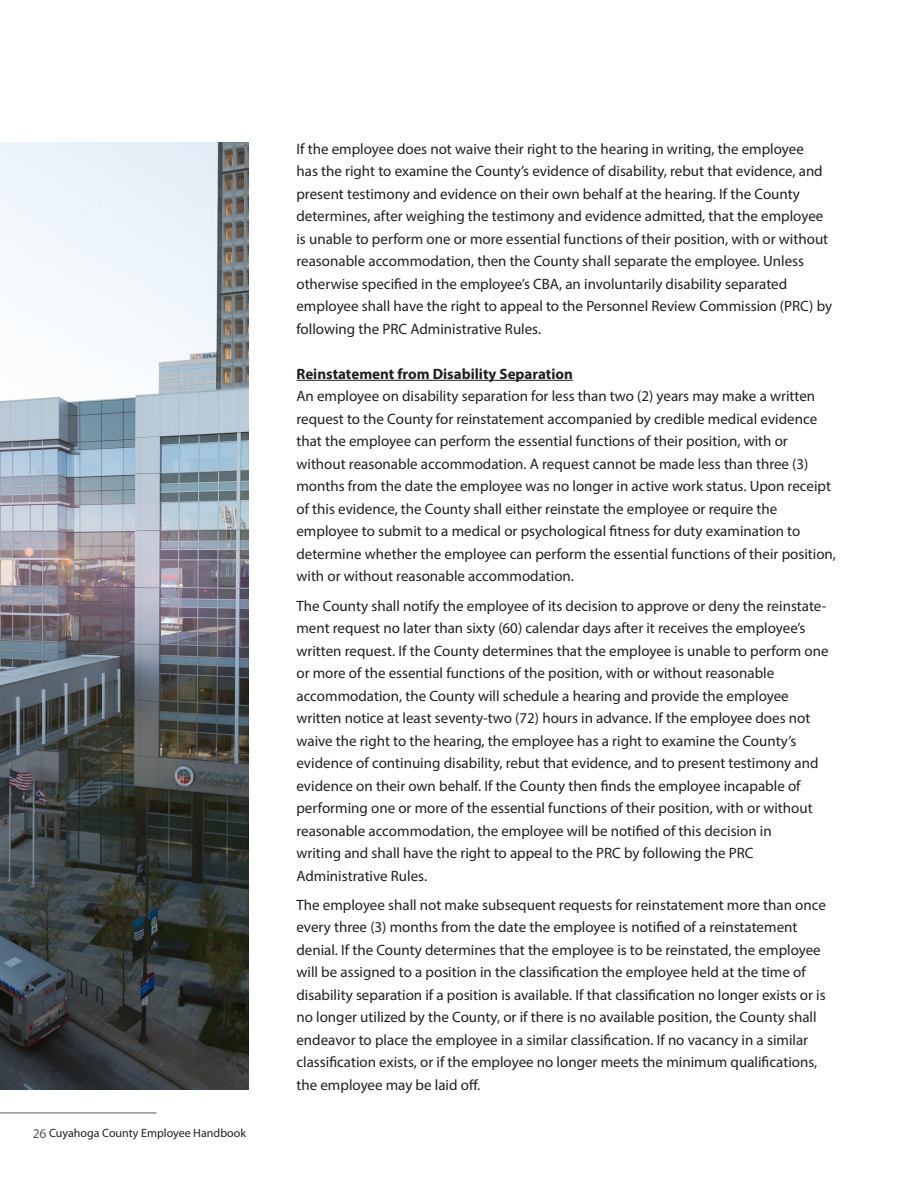
<style>
.page{position:relative;width:918px;height:1188px;background:#fff}
.page>*{position:absolute;margin:0;border:0;box-sizing:border-box;transform-origin:0 0}
.t1{font:15px/22.5px "Myriad Pro";color:#231f20}
.t2{font:700 15px "Myriad Pro";color:#231f20}
.t3{font:12px "Myriad Pro";color:#231f20}
.s1{font-size:13.5px;color:#57585a}
</style>
<div class="page">
<hr style="left:0;top:1113px;width:157px;height:1px;background:#57585a">
<hr style="left:296px;top:380px;width:277px;height:1px;background:#231f20">
<img style="left:0;top:143px;width:248px;height:947px">
<p class="t3" style="left:33px;top:1126px;width:215px"><span class="s1">26</span> Cuyahoga County Employee Handbook</p>
<p class="t1" style="left:296px;top:137px;width:533px">If the employee does not waive their right to the hearing in writing, the employee has the right to examine the County’s evidence of disability, rebut that evidence, and present testimony and evidence on their own behalf at the hearing. If the County determines, after weighing the testimony and evidence admitted, that the employee is unable to perform one or more essential functions of their position, with or without reasonable accommodation, then the County shall separate the employee. Unless</p>
<p class="t1" style="left:296px;top:272px;width:492px">otherwise specified in the employee’s CBA, an involuntarily disability separated</p>
<p class="t1" style="left:296px;top:295px;width:537px">employee shall have the right to appeal to the Personnel Review Commission (PRC) by following the PRC Administrative Rules.</p>
<p class="t2" style="left:296px;top:364px;width:278px">Reinstatement from Disability Separation</p>
<p class="t1" style="left:296px;top:385px;width:522px">An employee on disability separation for less than two (2) years may make a written request to the County for reinstatement accompanied by credible medical evidence that the employee can perform the essential functions of their position, with or</p>
<p class="t1" style="left:296px;top:452px;width:536px">without reasonable accommodation. A request cannot be made less than three (3) months from the date the employee was no longer in active work status. Upon receipt of this evidence, the County shall either reinstate the employee or require the</p>
<p class="t1" style="left:296px;top:520px;width:541px">employee to submit to a medical or psychological fitness for duty examination to determine whether the employee can perform the essential functions of their position, with or without reasonable accommodation.</p>
<p class="t1" style="left:296px;top:594px;width:534px">The County shall notify the employee of its decision to approve or deny the reinstate&shy;ment request no later than sixty (60) calendar days after it receives the employee’s written request. If the County determines that the employee is unable to perform one or more of the essential functions of the position, with or without reasonable</p>
<p class="t1" style="left:296px;top:684px;width:494px">accommodation, the County will schedule a hearing and provide the employee</p>
<p class="t1" style="left:296px;top:707px;width:524px">written notice at least seventy-two (72) hours in advance. If the employee does not waive the right to the hearing, the employee has a right to examine the County’s evidence of continuing disability, rebut that evidence, and to present testimony and evidence on their own behalf. If the County then finds the employee incapable of</p>
<p class="t1" style="left:296px;top:797px;width:518px">performing one or more of the essential functions of their position, with or without reasonable accommodation, the employee will be notified of this decision in</p>
<p class="t1" style="left:296px;top:842px;width:459px">writing and shall have the right to appeal to the PRC by following the PRC</p>
<p class="t1" style="left:296px;top:864px;width:132px">Administrative Rules.</p>
<p class="t1" style="left:296px;top:893px;width:531px">The employee shall not make subsequent requests for reinstatement more than once every three (3) months from the date the employee is notified of a reinstatement</p>
<p class="t1" style="left:296px;top:938px;width:531px">denial. If the County determines that the employee is to be reinstated, the employee will be assigned to a position in the classification the employee held at the time of disability separation if a position is available. If that classification no longer exists or is no longer utilized by the County, or if there is no available position, the County shall endeavor to place the employee in a similar classification. If no vacancy in a similar classification exists, or if the employee no longer meets the minimum qualifications, the employee may be laid off.</p>
</div>
